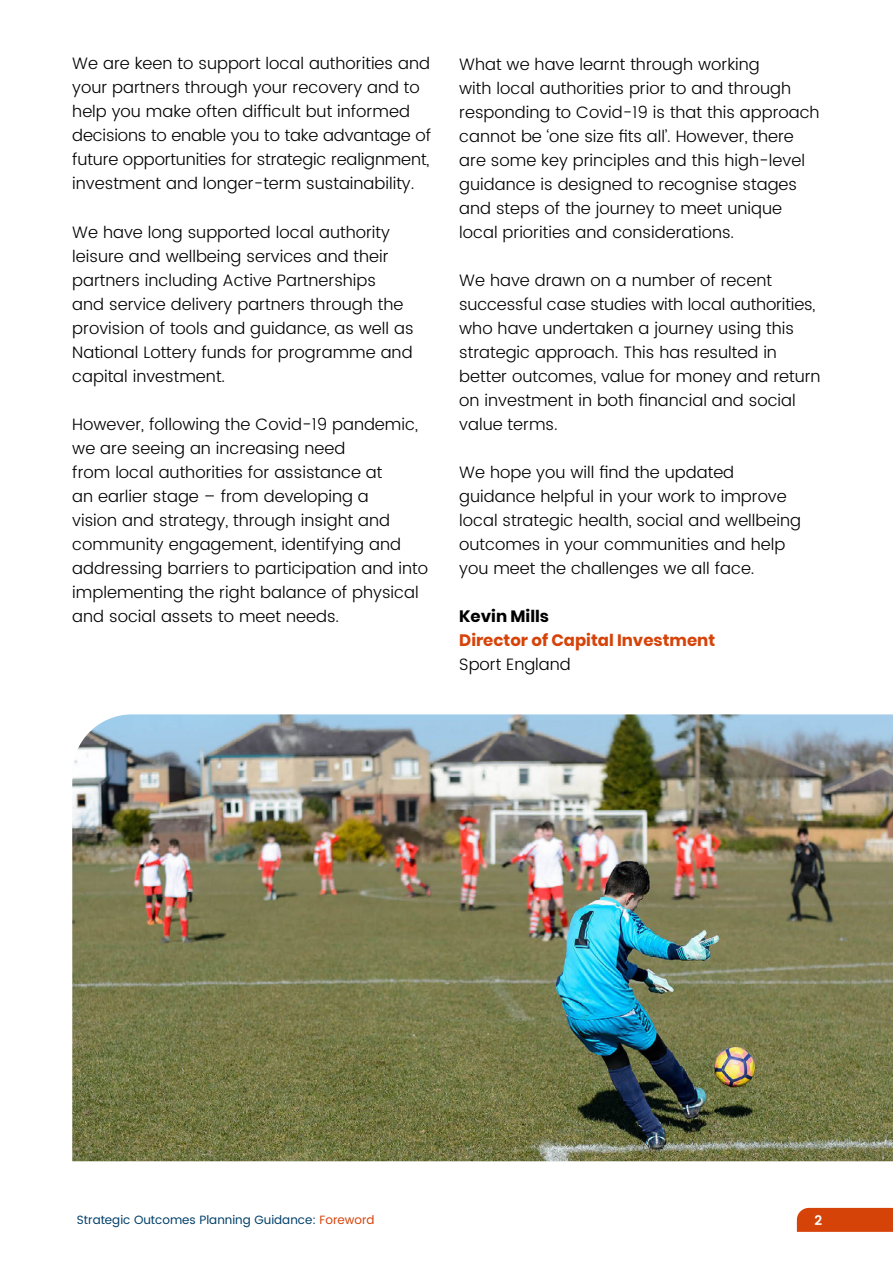
<style>
.page{position:relative;width:893px;height:1263px;background:#fff}
.page>*{position:absolute;margin:0;border:0;box-sizing:border-box;transform-origin:0 0}
.Body_text{font:300 16.5px/24px "Poppins";color:#000}
.Body_text-2{font:700 16.5px "Poppins";color:#d64309}
.Body_text-3{font:700 16.5px "Poppins";color:#000}
.t1{font:600 13.5px "Poppins";color:#fff}
.t2{font:12px "Poppins";color:#003f69}
.s1{color:#d64309}
</style>
<div class="page">
<div style="left:797px;top:1208px;width:96px;height:24px;background:#d64309"></div>
<img style="left:72px;top:714px;width:821px;height:447px">
<p class="Body_text" style="left:72px;top:52px;width:360px">We are keen to support local authorities and your partners through your recovery and to help you make often difficult but informed decisions to enable you to take advantage of future opportunities for strategic realignment, investment and longer-term sustainability.</p>
<p class="Body_text" style="left:72px;top:220px;width:343px">We have long supported local authority leisure and wellbeing services and their partners including Active Partnerships<br>and service delivery partners through the provision of tools and guidance, as well as National Lottery funds for programme and capital investment.</p>
<p class="Body_text" style="left:72px;top:412px;width:357px">However, following the Covid-19 pandemic, we are seeing an increasing need<br>from local authorities for assistance at<br>an earlier stage – from developing a<br>vision and strategy, through insight and community engagement, identifying and addressing barriers to participation and into implementing the right balance of physical and social assets to meet needs.</p>
<p class="Body_text" style="left:459px;top:52px;width:362px">What we have learnt through working<br>with local authorities prior to and through responding to Covid-19 is that this approach cannot be ‘one size fits all’. However, there are some key principles and this high-level guidance is designed to recognise stages and steps of the journey to meet unique local priorities and considerations.</p>
<p class="Body_text" style="left:459px;top:268px;width:363px">We have drawn on a number of recent successful case studies with local authorities, who have undertaken a journey using this strategic approach. This has resulted in better outcomes, value for money and return on investment in both financial and social value terms.</p>
<p class="Body_text" style="left:459px;top:461px;width:343px">We hope you will find the updated guidance helpful in your work to improve local strategic health, social and wellbeing outcomes in your communities and help you meet the challenges we all face.</p>
<p class="Body_text-3" style="left:459px;top:606px;width:91px">Kevin Mills</p>
<p class="Body_text-2" style="left:459px;top:630px;width:257px">Director of Capital Investment</p>
<p class="Body_text" style="left:459px;top:653px;width:113px">Sport England</p>
<p class="t2" style="left:77px;top:1211px;width:299px">Strategic Outcomes Planning Guidance: <span class="s1">Foreword</span></p>
<p class="t1" style="left:815px;top:1210px;width:9px">2</p>
</div>
